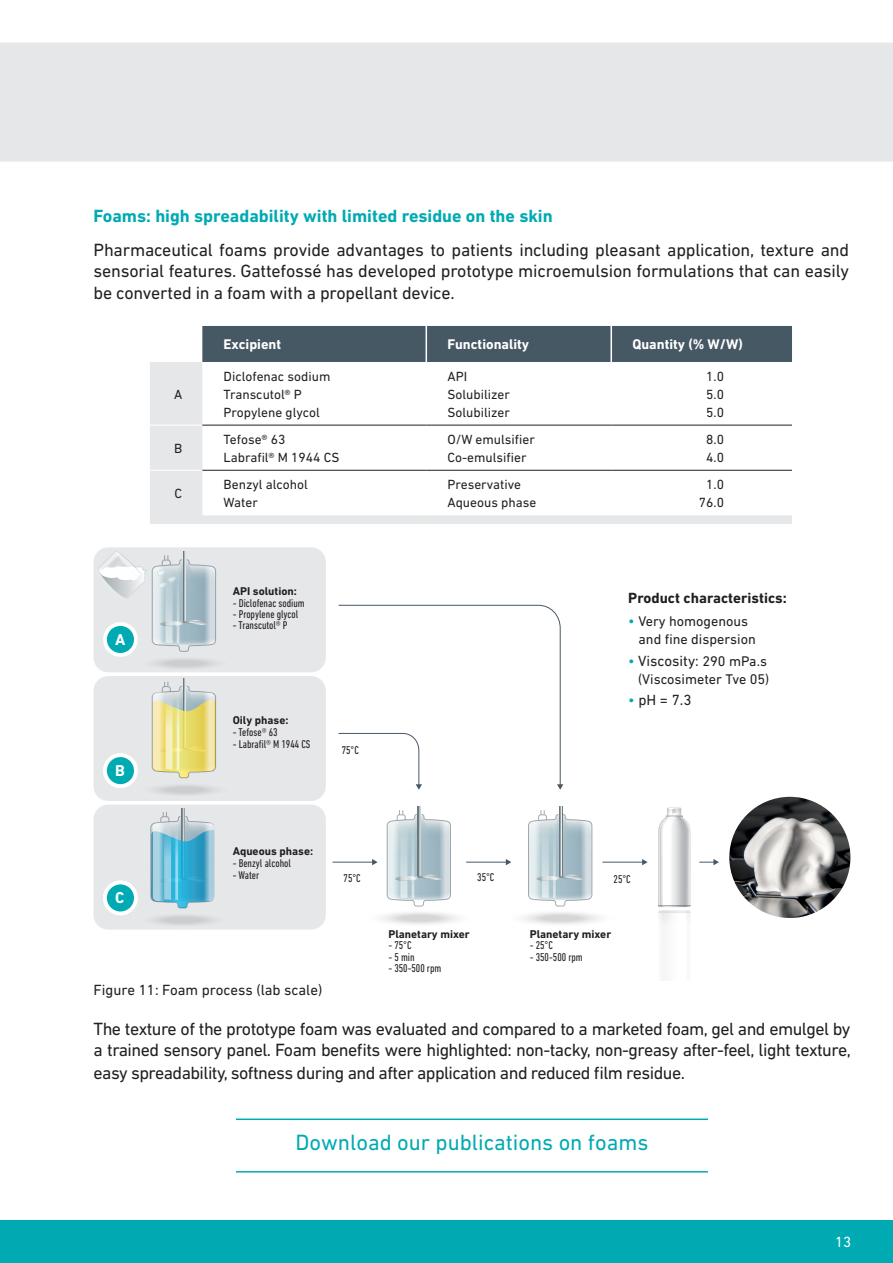
<style>
.page{position:relative;width:893px;height:1263px;background:#fff}
.page>*{position:absolute;margin:0;border:0;box-sizing:border-box;transform-origin:0 0}
.conclusion_violet{font:22.5px "DIN Next LT Pro";color:#00aab3}
.t1{font:18px/21.8px "DIN Next LT Pro";letter-spacing:-.03em;color:#231f20;text-align:justify}
.Paragraph_Title{font:700 18px "DIN Next LT Pro";color:#00aab3}
.t2{font:700 16.05px "DIN Next LT Pro";color:#fff}
.t3{font:15px "DIN Next LT Pro";color:#231f20}
.t4{font:700 15px "DIN Next LT Pro";color:#231f20}
.t5{font:15px "DIN Next LT Pro";color:#fff}
.t6{font:14.25px "DIN Next LT Pro";color:#231f20}
.titre_tableau_horizo{font:700 14.25px "DIN Next LT Pro";color:#fff}
.Texte_Tableau{font:13.5px "DIN Next LT Pro";color:#231f20}
.t7{font:condensed 11.4px "DIN Next LT Pro";color:#231f20}
.t8{font:700 11.4px "DIN Next LT Pro";color:#231f20}
.s1{font-size:15px;color:#00aab3}
.s2{color:#00aab3}
.s3{font-size:14.25px}
</style>
<div class="page">
<div style="left:202px;top:326px;width:590px;height:36px;background:#475865"></div>
<svg style="left:150px;top:362px;width:642px;height:162px"></svg>
<hr style="left:426px;top:326px;width:1px;height:36px;background:#fff">
<hr style="left:150px;top:425px;width:52px;height:1px;background:#fff">
<hr style="left:150px;top:470px;width:52px;height:1px;background:#fff">
<hr style="left:610px;top:326px;width:2px;height:36px;background:#fff">
<hr style="left:426px;top:362px;width:1px;height:63px;background:#fff">
<hr style="left:426px;top:425px;width:1px;height:45px;background:#fff">
<hr style="left:426px;top:471px;width:1px;height:44px;background:#fff">
<hr style="left:202px;top:425px;width:224px;height:1px;background:#231f20">
<hr style="left:426px;top:425px;width:185px;height:1px;background:#231f20">
<hr style="left:611px;top:425px;width:181px;height:1px;background:#231f20">
<hr style="left:202px;top:470px;width:224px;height:1px;background:#231f20">
<hr style="left:426px;top:470px;width:185px;height:1px;background:#231f20">
<hr style="left:611px;top:470px;width:181px;height:1px;background:#231f20">
<div style="left:94px;top:805px;width:232px;height:124px;background:#e6e7e9;border-radius:15px"></div>
<div style="left:94px;top:547px;width:232px;height:125px;background:#e6e7e9;border-radius:15px"></div>
<div style="left:94px;top:676px;width:232px;height:125px;background:#e6e7e9;border-radius:15px"></div>
<svg style="left:418px;top:806px;width:3px;height:4px"></svg>
<svg style="left:559px;top:806px;width:3px;height:4px"></svg>
<svg style="left:338px;top:605px;width:225px;height:185px"></svg>
<hr style="left:332px;top:862px;width:41px;height:1px;background:#475865">
<svg style="left:342px;top:810px;width:306px;height:114px"></svg>
<svg style="left:699px;top:859px;width:20px;height:6px"></svg>
<svg style="left:103px;top:812px;width:158px;height:118px"></svg>
<svg style="left:658px;top:808px;width:32px;height:117px"></svg>
<hr style="left:658px;top:912px;width:32px;height:1px;background:#b0b7b9">
<img style="left:729px;top:797px;width:121px;height:121px;border-radius:61px">
<svg style="left:97px;top:551px;width:119px;height:250px"></svg>
<div style="left:0;top:43px;width:893px;height:119px;background:#e6e7e9"></div>
<div style="left:0;top:1220px;width:893px;height:43px;background:#00aab3"></div>
<hr style="left:236px;top:1118px;width:472px;height:2px;background:#00aab3">
<hr style="left:236px;top:1171px;width:472px;height:1px;background:#00aab3">
<p class="Paragraph_Title" style="left:94px;top:205px;width:461px">Foams: high spreadability with limited residue on the skin</p>
<p class="t1" style="left:94px;top:239px;width:757px">Pharmaceutical foams provide advantages to patients including pleasant application, texture and sensorial features. Gattefossé has developed prototype microemulsion formulations that can easily be converted in a foam with a propellant device.</p>
<p class="t2" style="left:115px;top:630px;width:12px">A</p>
<p class="t2" style="left:115px;top:761px;width:11px">B</p>
<p class="t2" style="left:115px;top:888px;width:11px">C</p>
<p class="Texte_Tableau" style="left:174px;top:386px;width:10px">A</p>
<p class="Texte_Tableau" style="left:174px;top:440px;width:10px">B</p>
<p class="Texte_Tableau" style="left:174px;top:485px;width:9px">C</p>
<p class="titre_tableau_horizo" style="left:224px;top:336px;width:59px">Excipient</p>
<p class="titre_tableau_horizo" style="left:448px;top:336px;width:83px">Functionality</p>
<p class="titre_tableau_horizo" style="left:632px;top:336px;width:112px">Quantity (% W/W)</p>
<p class="Texte_Tableau" style="left:224px;top:368px;width:108px">Diclofenac sodium</p>
<p class="Texte_Tableau" style="left:224px;top:386px;width:80px">Transcutol® P</p>
<p class="Texte_Tableau" style="left:224px;top:404px;width:98px">Propylene glycol</p>
<p class="Texte_Tableau" style="left:224px;top:431px;width:64px">Tefose® 63</p>
<p class="Texte_Tableau" style="left:224px;top:449px;width:117px">Labrafil® M 1944 CS</p>
<p class="Texte_Tableau" style="left:224px;top:476px;width:86px">Benzyl alcohol</p>
<p class="Texte_Tableau" style="left:224px;top:494px;width:36px">Water</p>
<p class="t8" style="left:233px;top:584px;width:66px">API solution:</p>
<p class="t7" style="left:233px;top:596px;width:74px">- Diclofenac sodium</p>
<p class="t7" style="left:233px;top:608px;width:67px">- Propylene glycol</p>
<p class="t7" style="left:233px;top:619px;width:56px">- Transcutol® P</p>
<p class="t8" style="left:233px;top:714px;width:57px">Oily phase:</p>
<p class="t7" style="left:233px;top:726px;width:46px">- Tefose® 63</p>
<p class="t7" style="left:233px;top:737px;width:79px">- Labrafil® M 1944 CS</p>
<p class="t7" style="left:342px;top:744px;width:19px">75°C</p>
<p class="Texte_Tableau" style="left:448px;top:368px;width:21px">API</p>
<p class="Texte_Tableau" style="left:448px;top:386px;width:64px">Solubilizer</p>
<p class="Texte_Tableau" style="left:448px;top:404px;width:64px">Solubilizer</p>
<p class="Texte_Tableau" style="left:448px;top:431px;width:89px">O/W emulsifier</p>
<p class="Texte_Tableau" style="left:448px;top:449px;width:81px">Co-emulsifier</p>
<p class="Texte_Tableau" style="left:448px;top:476px;width:75px">Preservative</p>
<p class="Texte_Tableau" style="left:448px;top:494px;width:90px">Aqueous phase</p>
<p class="Texte_Tableau" style="left:706px;top:368px;width:19px">1.0</p>
<p class="Texte_Tableau" style="left:706px;top:386px;width:19px">5.0</p>
<p class="Texte_Tableau" style="left:706px;top:404px;width:19px">5.0</p>
<p class="Texte_Tableau" style="left:706px;top:431px;width:19px">8.0</p>
<p class="Texte_Tableau" style="left:706px;top:449px;width:19px">4.0</p>
<p class="Texte_Tableau" style="left:706px;top:476px;width:19px">1.0</p>
<p class="Texte_Tableau" style="left:699px;top:494px;width:27px">76.0</p>
<p class="t4" style="left:628px;top:589px;width:160px">Product characteristics:</p>
<p class="t6" style="left:628px;top:612px;width:121px"><span class="s1">•</span> Very homogenous</p>
<p class="t6" style="left:638px;top:630px;width:119px">and fine dispersion</p>
<p class="t3" style="left:628px;top:652px;width:140px"><span class="s2">•</span> Viscosity: <span class="s3">290 mPa.s</span></p>
<p class="t6" style="left:638px;top:671px;width:133px">(Viscosimeter Tve 05)</p>
<p class="t3" style="left:628px;top:691px;width:65px"><span class="s2">•</span> pH = 7.3</p>
<p class="t8" style="left:233px;top:845px;width:82px">Aqueous phase:</p>
<p class="t7" style="left:233px;top:857px;width:60px">- Benzyl alcohol</p>
<p class="t7" style="left:233px;top:868px;width:28px">- Water</p>
<p class="t7" style="left:344px;top:871px;width:19px">75°C</p>
<p class="t7" style="left:477px;top:871px;width:19px">35°C</p>
<p class="t7" style="left:614px;top:872px;width:19px">25°C</p>
<p class="t8" style="left:388px;top:927px;width:83px">Planetary mixer</p>
<p class="t7" style="left:388px;top:939px;width:25px">- 75°C</p>
<p class="t7" style="left:388px;top:950px;width:28px">- 5 min</p>
<p class="t7" style="left:388px;top:962px;width:55px">- 350-500 rpm</p>
<p class="t8" style="left:530px;top:927px;width:83px">Planetary mixer</p>
<p class="t7" style="left:530px;top:939px;width:25px">- 25°C</p>
<p class="t7" style="left:530px;top:950px;width:55px">- 350-500 rpm</p>
<p class="t3" style="left:94px;top:982px;width:230px">Figure 11: Foam process (lab scale)</p>
<p class="t1" style="left:94px;top:1018px;width:759px">The texture of the prototype foam was evaluated and compared to a marketed foam, gel and emulgel by a trained sensory panel. Foam benefits were highlighted: non-tacky, non-greasy after-feel, light texture, easy spreadability, softness during and after application and reduced film residue.</p>
<p class="conclusion_violet" style="left:296px;top:1129px;width:354px">Download our publications on foams</p>
<p class="t5" style="left:835px;top:1233px;width:18px">13</p>
</div>
